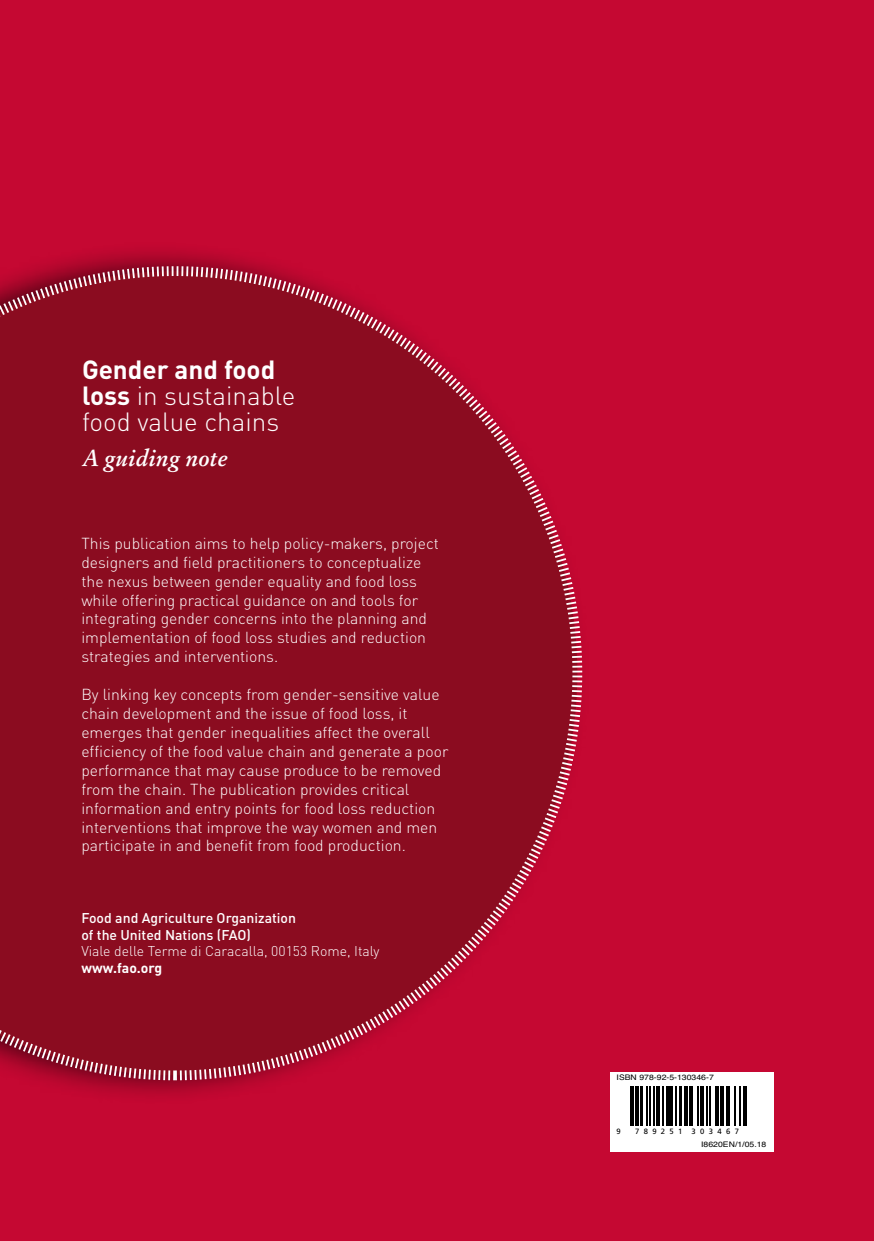
<style>
.page{position:relative;width:874px;height:1241px;background:#fff}
.page>*{position:absolute;margin:0;border:0;box-sizing:border-box;transform-origin:0 0}
.t1{font:300 26.07px/26.1px "DIN Pro";color:#fff}
.t2{font:italic 700 22.75px "Stempel Garamond LT Std";color:#fff}
.t3{font:300 15.75px/18.9px "DIN Pro";color:#fff}
.t4{font:500 14px "DIN Pro";color:#fff}
.t5{font:300 14px "DIN Pro";color:#fff}
.t6{font:700 14px "DIN Pro";color:#fff}
.t7{font:7.7px "Helvetica";color:#000;scale:1.13 1}
.t8{font:7.7px "Frutiger LT Std";letter-spacing:.57em;color:#000}
.s1{font-weight:700}
</style>
<div class="page">
<div style="left:0;top:0;width:873px;height:1240px;background:#c50832"></div>
<div style="left:0;top:240px;width:590px;height:865px;background:#000;opacity:.65"></div>
<svg style="left:0;top:264px;width:583px;height:817px"></svg>
<div style="left:609px;top:1071px;width:164px;height:80px;background:#fff"></div>
<hr style="left:629px;top:1085px;width:2px;height:40px;background:#000">
<hr style="left:632px;top:1085px;width:1px;height:40px;background:#000">
<svg style="left:635px;top:1086px;width:3px;height:39px"></svg>
<hr style="left:639px;top:1085px;width:3px;height:40px;background:#000">
<hr style="left:646px;top:1085px;width:1px;height:40px;background:#000">
<hr style="left:649px;top:1085px;width:1px;height:40px;background:#000">
<hr style="left:653px;top:1085px;width:1px;height:40px;background:#000">
<svg style="left:656px;top:1086px;width:3px;height:39px"></svg>
<hr style="left:662px;top:1085px;width:1px;height:40px;background:#000">
<hr style="left:665px;top:1085px;width:3px;height:40px;background:#000">
<hr style="left:669px;top:1085px;width:4px;height:40px;background:#000">
<hr style="left:675px;top:1085px;width:1px;height:40px;background:#000">
<hr style="left:679px;top:1085px;width:2px;height:40px;background:#000">
<hr style="left:684px;top:1085px;width:1px;height:40px;background:#000">
<hr style="left:686px;top:1085px;width:1px;height:40px;background:#000">
<hr style="left:689px;top:1085px;width:1px;height:40px;background:#000">
<hr style="left:691px;top:1085px;width:1px;height:40px;background:#000">
<hr style="left:697px;top:1085px;width:1px;height:40px;background:#000">
<hr style="left:700px;top:1085px;width:3px;height:40px;background:#000">
<hr style="left:706px;top:1085px;width:1px;height:40px;background:#000">
<hr style="left:708px;top:1085px;width:1px;height:40px;background:#000">
<hr style="left:714px;top:1085px;width:2px;height:40px;background:#000">
<hr style="left:717px;top:1085px;width:1px;height:40px;background:#000">
<svg style="left:720px;top:1086px;width:3px;height:39px"></svg>
<hr style="left:725px;top:1085px;width:2px;height:40px;background:#000">
<hr style="left:728px;top:1085px;width:1px;height:40px;background:#000">
<hr style="left:734px;top:1085px;width:1px;height:40px;background:#000">
<hr style="left:739px;top:1085px;width:1px;height:40px;background:#000">
<hr style="left:743px;top:1085px;width:1px;height:40px;background:#000">
<hr style="left:745px;top:1085px;width:1px;height:40px;background:#000">
<p class="t1" style="left:82px;top:356px;width:214px"><span class="s1">Gender and food loss</span> in sustainable food value chains</p>
<p class="t2" style="left:82px;top:444px;width:147px">A guiding note</p>
<p class="t3" style="left:81px;top:533px;width:359px">This publication aims to help policy-makers, project designers and field practitioners to conceptualize the nexus between gender equality and food loss while offering practical guidance on and tools for integrating gender concerns into the planning and implementation of food loss studies and reduction strategies and interventions.</p>
<p class="t3" style="left:81px;top:684px;width:368px">By linking key concepts from gender-sensitive value chain development and the issue of food loss, it emerges that gender inequalities affect the overall efficiency of the food value chain and generate a poor performance that may cause produce to be removed from the chain. The publication provides critical information and entry points for food loss reduction interventions that improve the way women and men participate in and benefit from food production.</p>
<p class="t4" style="left:81px;top:907px;width:216px">Food and Agriculture Organization</p>
<p class="t4" style="left:81px;top:924px;width:171px">of the United Nations (FAO)</p>
<p class="t5" style="left:81px;top:941px;width:299px">Viale delle Terme di Caracalla, 00153 Rome, Italy</p>
<p class="t6" style="left:81px;top:958px;width:82px">www.fao.org</p>
<p class="t7" style="left:616px;top:1070px;width:88px">ISBN 978-92-5-130346-7</p>
<p class="t8" style="left:616px;top:1126px;width:6px">9</p>
<p class="t8" style="left:634px;top:1126px;width:105px">789251 303467</p>
<p class="t7" style="left:700px;top:1138px;width:59px">I8620EN/1/05.18</p>
</div>
